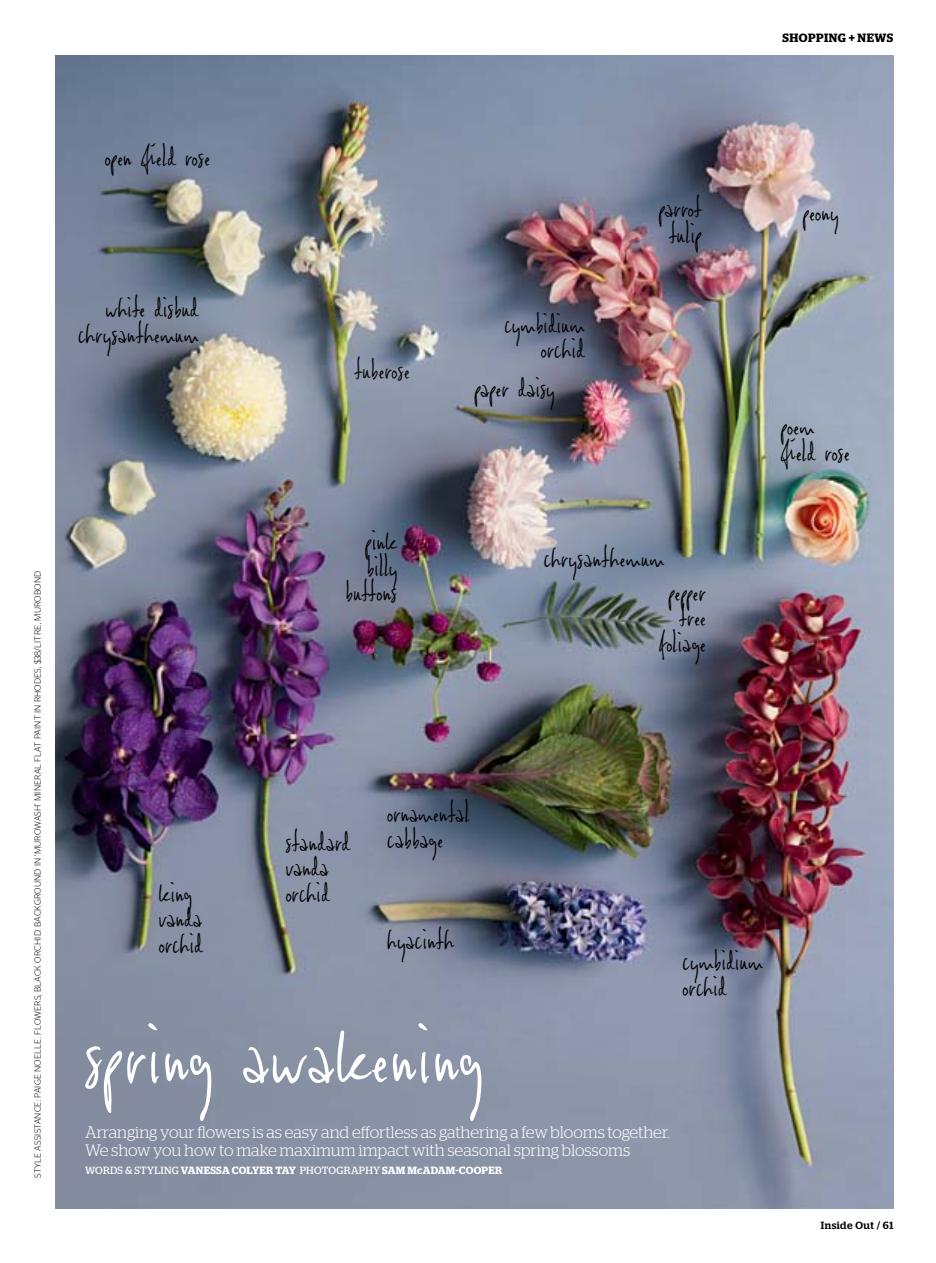
<style>
.page{position:relative;width:936px;height:1263px;background:#fff}
.page>*{position:absolute;margin:0;border:0;box-sizing:border-box;transform-origin:0 0}
.t1{font:90px "Viktorie";color:#fff}
.t2{font:30px/25.5px "Viktorie";letter-spacing:-.01em;color:#000}
.t3{font:300 16.5px/18px "Stag";color:#fff}
.t4{font:600 12px "Stag";color:#000}
.t5{font:600 10.5px "Stag";letter-spacing:.02em;color:#fff}
.t6{font:500 10.5px "Stag";letter-spacing:.05em;color:#000}
.t7{font:300 9px "Stag Sans";letter-spacing:.02em;color:#000}
.s1{font-weight:400}
</style>
<div class="page">
<img style="left:55px;top:55px;width:838px;height:1153px">
<p class="t4" style="left:782px;top:31px;width:26px">SHOPP</p>
<p class="t4" style="left:824px;top:31px;width:70px">ING + NEWS</p>
<p class="t7" style="left:33px;top:1178px;width:608px;rotate:-90deg">style assistance: paige noelle. Flowers, Black Orchid. background in ‘Murowash’ m ineral flat paint in Rhodes, $38/litre, Murobond</p>
<p class="t2" style="left:105px;top:141px;width:107px">open field rose</p>
<p class="t2" style="left:78px;top:292px;width:122px;text-align:right">white disbud chrysanthemum</p>
<p class="t2" style="left:355px;top:354px;width:57px">tuberose</p>
<p class="t2" style="left:345px;top:525px;width:54px;text-align:right">pink billy buttons</p>
<p class="t2" style="left:504px;top:307px;width:82px;text-align:right">cymbidium orchid</p>
<p class="t2" style="left:474px;top:372px;width:82px">paper daisy</p>
<p class="t2" style="left:658px;top:192px;width:45px;text-align:center">parrot tulip</p>
<p class="t2" style="left:543px;top:542px;width:122px">chrysanthemum</p>
<p class="t2" style="left:659px;top:576px;width:49px;text-align:right">pepper tree foliage</p>
<p class="t2" style="left:802px;top:196px;width:38px">peony</p>
<p class="t2" style="left:780px;top:410px;width:71px">poem field rose</p>
<p class="t2" style="left:159px;top:877px;width:46px">king vanda orchid</p>
<p class="t2" style="left:286px;top:826px;width:67px">standard vanda orchid</p>
<p class="t2" style="left:387px;top:797px;width:84px">ornamental cabbage</p>
<p class="t2" style="left:387px;top:924px;width:69px">hyacinth</p>
<h1 class="t1" style="left:85px;top:994px;width:400px">spring awakening</h1>
<p class="t3" style="left:85px;top:1122px;width:586px">Arranging your flowers is as easy and effortless as gathering a few blooms together.<br>We show you how to make maximum impact with seasonal spring blossoms</p>
<p class="t5" style="left:85px;top:1164px;width:418px"><span class="s1">WORDS &amp; STYLING</span> VANESSA COLYER TAY <span class="s1">PHOTOGRAPHY</span> SAM MCADAM-COOPER</p>
<p class="t2" style="left:682px;top:945px;width:82px">cymbidium orchid</p>
<p class="t6" style="left:820px;top:1219px;width:74px">Inside Out / 61</p>
</div>
